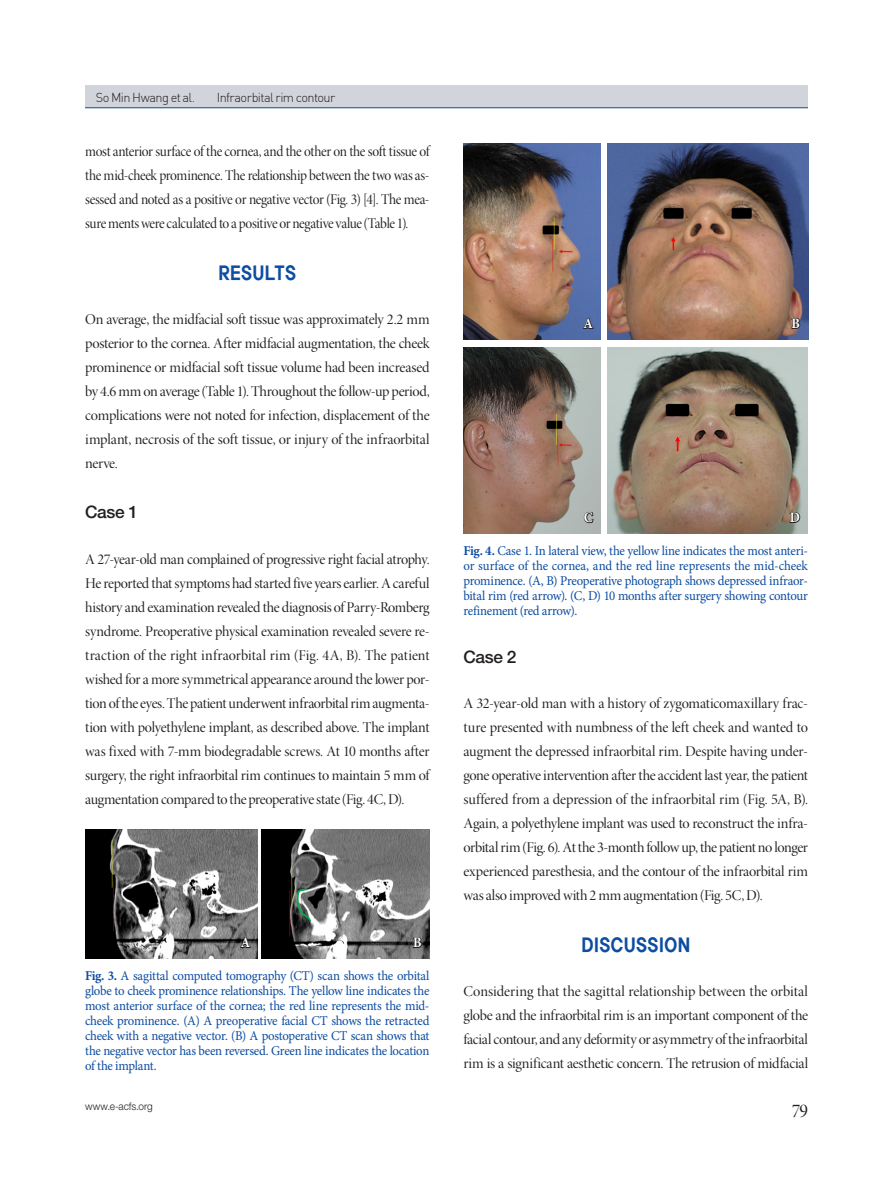
<style>
.page{position:relative;width:893px;height:1191px;background:#fff}
.page>*{position:absolute;margin:0;border:0;box-sizing:border-box;transform-origin:0 0}
.t1{font:19.5px "Minion Pro Disp";color:#231f20;scale:.96 1}
.t2{font:18.75px "Korean GHD B";letter-spacing:.04em;color:#0d4da1;scale:.86 1}
.t3{font:500 17.25px "Helvetica Neue LT Std";letter-spacing:-.02em;color:#231f20}
.t4{font:15px/24px "Minion Pro Disp";letter-spacing:-.02em;color:#231f20;text-align:justify}
.t5{font:15px/24px "Minion Pro Disp";letter-spacing:-.02em;color:#231f20;text-align:justify;scale:.94 1}
.t6{font:700 14.4px "Minion Pro";color:#fff;scale:.92 1}
.t7{font:13.5px/15px "Minion Pro";letter-spacing:-.025em;color:#0d4da1;text-align:justify;scale:.95 1}
.t8{font:300 12.75px "DIN";letter-spacing:-.045em;color:#231f20}
.t9{font:300 10.5px "Helvetica Neue LT Std";letter-spacing:-.005em;color:#231f20;scale:.96 1}
.s1{font-weight:700}
</style>
<div class="page">
<div style="left:85px;top:85px;width:723px;height:22px;background:#d2d4dc"></div>
<hr style="left:85px;top:107px;width:723px;height:1px;background:#0d4da1">
<img style="left:85px;top:829px;width:173px;height:129px">
<img style="left:261px;top:829px;width:168px;height:129px">
<svg style="left:240px;top:931px;width:11px;height:17px"></svg>
<svg style="left:412px;top:936px;width:10px;height:12px"></svg>
<img style="left:464px;top:144px;width:137px;height:195px">
<img style="left:607px;top:144px;width:201px;height:195px">
<img style="left:464px;top:347px;width:137px;height:186px">
<img style="left:607px;top:347px;width:201px;height:186px">
<svg style="left:582px;top:312px;width:12px;height:17px"></svg>
<svg style="left:583px;top:511px;width:11px;height:13px"></svg>
<svg style="left:791px;top:317px;width:10px;height:12px"></svg>
<svg style="left:789px;top:511px;width:12px;height:12px"></svg>
<p class="t8" style="left:96px;top:90px;width:101px">So Min Hwang et al.</p>
<p class="t8" style="left:217px;top:90px;width:120px">Infraorbital rim contour</p>
<p class="t5" style="left:85px;top:140px;width:368px">most anterior surface of the cornea, and the other on the soft tissue of the mid-cheek prominence. The relationship between the two was as&shy;sessed and noted as a positive or negative vector (Fig. 3) [4]. The mea&shy;sure ments were calculated to a positive or negative value (Table 1).</p>
<p class="t2" style="left:219px;top:263px;width:91px">RESULTS</p>
<p class="t4" style="left:85px;top:308px;width:346px">On average, the midfacial soft tissue was approximately 2.2 mm posterior to the cornea. After midfacial augmentation, the cheek prominence or midfacial soft tissue volume had been increased by 4.6 mm on average (Table 1). Throughout the follow-up period, complications were not noted for infection, displacement of the implant, necrosis of the soft tissue, or injury of the infraorbital nerve.</p>
<p class="t3" style="left:85px;top:502px;width:54px">Case 1</p>
<p class="t4" style="left:85px;top:548px;width:346px">A 27-year-old man complained of progressive right facial atrophy.<br>He reported that symptoms had started five years earlier. A careful history and examination revealed the diagnosis of Parry-Romberg syndrome. Preoperative physical examination revealed severe re&shy;traction of the right infraorbital rim (Fig. 4A, B). The patient wished for a more symmetrical appearance around the lower por&shy;tion of the eyes. The patient underwent infraorbital rim augmenta&shy;tion with polyethylene implant, as described above. The implant was fixed with 7-mm biodegradable screws. At 10 months after surgery, the right infraorbital rim continues to maintain 5 mm of augmentation compared to the preoperative state (Fig. 4C, D).</p>
<p class="t6" style="left:241px;top:932px;width:12px">A</p>
<p class="t6" style="left:413px;top:932px;width:11px">B</p>
<p class="t7" style="left:85px;top:968px;width:364px"><span class="s1">Fig. 3.</span> A sagittal computed tomography (CT) scan shows the orbital globe to cheek prominence relationships. The yellow line indicates the most anterior surface of the cornea; the red line represents the mid&shy;cheek prominence. (A) A preoperative facial CT shows the retracted cheek with a negative vector. (B) A postoperative CT scan shows that the negative vector has been reversed. Green line indicates the location of the implant.</p>
<p class="t9" style="left:85px;top:1100px;width:72px">www.e-acfs.org</p>
<p class="t6" style="left:584px;top:313px;width:12px">A</p>
<p class="t6" style="left:584px;top:507px;width:11px">C</p>
<p class="t6" style="left:792px;top:313px;width:11px">B</p>
<p class="t6" style="left:790px;top:507px;width:13px">D</p>
<p class="t7" style="left:463px;top:543px;width:364px"><span class="s1">Fig. 4.</span> Case 1. In lateral view, the yellow line indicates the most anteri&shy;or surface of the cornea, and the red line represents the mid-cheek prominence. (A, B) Preoperative photograph shows depressed infraor&shy;bital rim (red arrow). (C, D) 10 months after surgery showing contour refinement (red arrow).</p>
<p class="t3" style="left:463px;top:646px;width:54px">Case 2</p>
<p class="t4" style="left:463px;top:692px;width:346px">A 32-year-old man with a history of zygomaticomaxillary frac&shy;ture presented with numbness of the left cheek and wanted to augment the depressed infraorbital rim. Despite having under&shy;gone operative intervention after the accident last year, the patient suffered from a depression of the infraorbital rim (Fig. 5A, B).<br>Again, a polyethylene implant was used to reconstruct the infra&shy;orbital rim (Fig. 6). At the 3-month follow up, the patient no longer experienced paresthesia, and the contour of the infraorbital rim was also improved with 2 mm augmentation (Fig. 5C, D).</p>
<p class="t2" style="left:582px;top:935px;width:127px">DISCUSSION</p>
<p class="t4" style="left:463px;top:980px;width:346px">Considering that the sagittal relationship between the orbital globe and the infraorbital rim is an important component of the facial contour, and any deformity or asymmetry of the infraorbital rim is a significant aesthetic concern. The retrusion of midfacial</p>
<h1 class="t1" style="left:792px;top:1099px;width:18px">79</h1>
</div>
